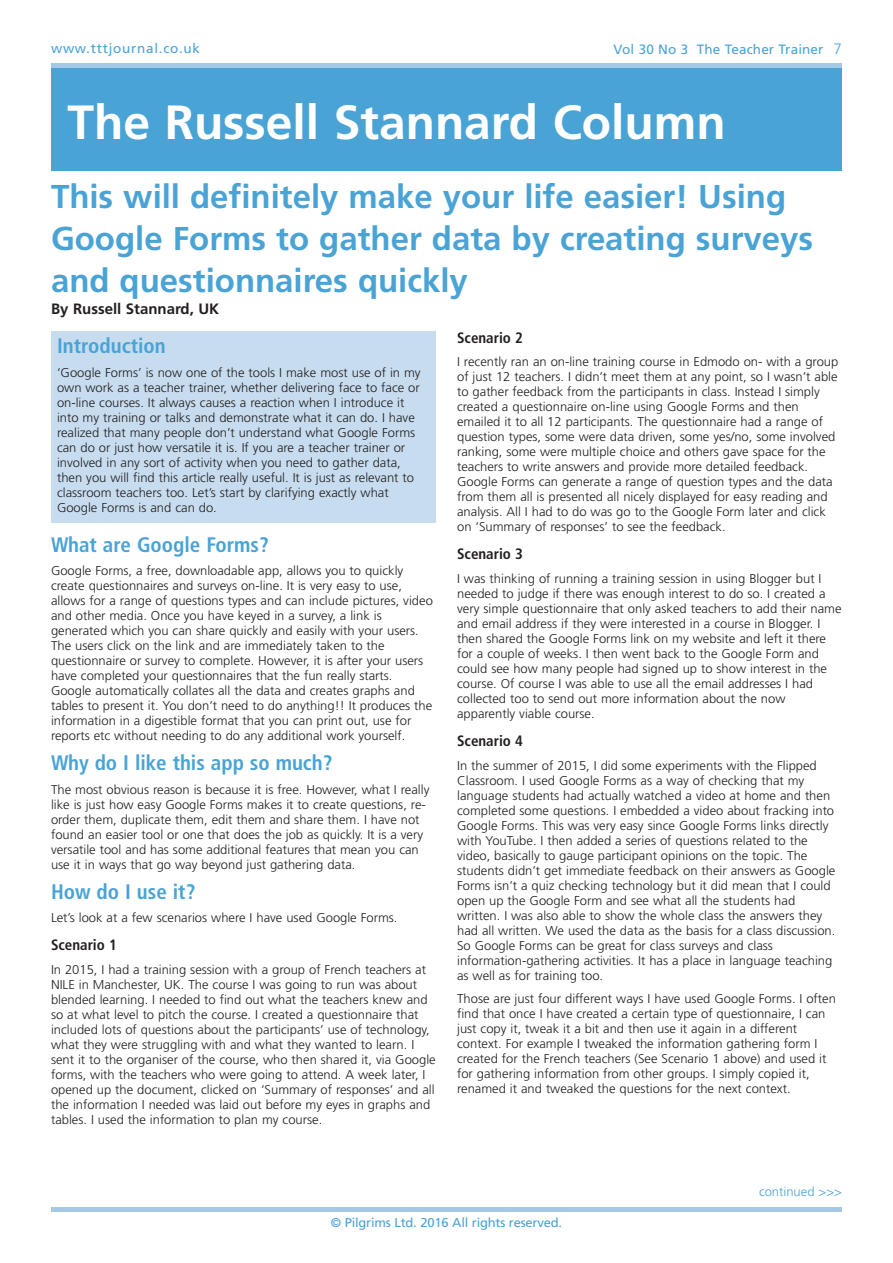
<style>
.page{position:relative;width:893px;height:1263px;background:#fff}
.page>*{position:absolute;margin:0;border:0;box-sizing:border-box;transform-origin:0 0}
.t1{font:700 48px "Frutiger";color:#fff}
.t2{font:700 33px/42px "Frutiger";color:#4aa3d5}
.t3{font:700 condensed 21px "Frutiger";color:#4aa3d5}
.t4{font:700 condensed 15px "Frutiger";color:#231f20}
.t5{font:700 15px "Frutiger";color:#231f20}
.t6{font:13.5px "Frutiger";letter-spacing:.01em;color:#4aa3d5}
.t7{font:13.5px "Frutiger";letter-spacing:.055em;color:#4aa3d5}
.t8{font:300 12.75px/15px "Frutiger";color:#231f20}
.t9{font:12.75px "Frutiger";letter-spacing:-.02em;color:#4aa3d5}
.t10{font:300 12.75px "Frutiger";color:#4aa3d5}
.s1{font-weight:300;font-size:15px}
</style>
<div class="page">
<hr style="left:51px;top:64px;width:791px;height:4px;background:#a4c9e7">
<hr style="left:51px;top:1208px;width:791px;height:4px;background:#a4c9e7">
<div style="left:51px;top:332px;width:385px;height:191px;background:#c7ddef"></div>
<div style="left:51px;top:68px;width:791px;height:102px;background:#4aa3d5"></div>
<p class="t7" style="left:51px;top:43px;width:151px">www.tttjournal.co.uk</p>
<p class="t6" style="left:614px;top:44px;width:230px">Vol 30 No 3 The Teacher Trainer <span class="s1">7</span></p>
<h1 class="t1" style="left:68px;top:103px;width:660px">The Russell Stannard Column</h1>
<h2 class="t2" style="left:51px;top:178px;width:764px">This will definitely make your life easier! Using<br>Google Forms to gather data by creating surveys and questionnaires quickly</h2>
<p class="t5" style="left:51px;top:303px;width:170px">By Russell Stannard, UK</p>
<p class="t4" style="left:457px;top:332px;width:67px">Scenario 2</p>
<p class="t8" style="left:457px;top:355px;width:383px">I recently ran an on-line training course in Edmodo on- with a group of just 12 teachers. I didn’t meet them at any point, so I wasn’t able to gather feedback from the participants in class. Instead I simply created a questionnaire on-line using Google Forms and then emailed it to all 12 participants. The questionnaire had a range of question types, some were data driven, some yes/no, some involved ranking, some were multiple choice and others gave space for the teachers to write answers and provide more detailed feedback.<br>Google Forms can generate a range of question types and the data from them all is presented all nicely displayed for easy reading and analysis. All I had to do was go to the Google Form later and click on ‘Summary of responses’ to see the feedback.</p>
<p class="t4" style="left:457px;top:548px;width:67px">Scenario 3</p>
<p class="t8" style="left:457px;top:572px;width:386px">I was thinking of running a training session in using Blogger but I needed to judge if there was enough interest to do so. I created a very simple questionnaire that only asked teachers to add their name and email address if they were interested in a course in Blogger. I then shared the Google Forms link on my website and left it there for a couple of weeks. I then went back to the Google Form and could see how many people had signed up to show interest in the course. Of course I was able to use all the email addresses I had collected too to send out more information about the now apparently viable course.</p>
<p class="t4" style="left:457px;top:735px;width:67px">Scenario 4</p>
<p class="t8" style="left:457px;top:758px;width:380px">In the summer of 2015, I did some experiments with the Flipped Classroom. I used Google Forms as a way of checking that my language students had actually watched a video at home and then completed some questions. I embedded a video about fracking into Google Forms. This was very easy since Google Forms links directly with YouTube. I then added a series of questions related to the video, basically to gauge participant opinions on the topic. The students didn’t get immediate feedback on their answers as Google Forms isn’t a quiz checking technology but it did mean that I could open up the Google Form and see what all the students had written. I was also able to show the whole class the answers they had all written. We used the data as the basis for a class discussion.<br>So Google Forms can be great for class surveys and class information-gathering activities. It has a place in language teaching as well as for training too.</p>
<p class="t8" style="left:457px;top:992px;width:380px">Those are just four different ways I have used Google Forms. I often find that once I have created a certain type of questionnaire, I can just copy it, tweak it a bit and then use it again in a different context. For example I tweaked the information gathering form I created for the French teachers (See Scenario 1 above) and used it for gathering information from other groups. I simply copied it, renamed it and tweaked the questions for the next context.</p>
<h3 class="t3" style="left:57px;top:338px;width:110px">Introduction</h3>
<p class="t8" style="left:57px;top:366px;width:365px">‘Google Forms’ is now one of the tools I make most use of in my own work as a teacher trainer, whether delivering face to face or on-line courses. It always causes a reaction when I introduce it into my training or talks and demonstrate what it can do. I have realized that many people don’t understand what Google Forms can do or just how versatile it is. If you are a teacher trainer or involved in any sort of activity when you need to gather data, then you will find this article really useful. It is just as relevant to classroom teachers too. Let’s start by clarifying exactly what Google Forms is and can do.</p>
<h3 class="t3" style="left:51px;top:536px;width:219px">What are Google Forms?</h3>
<p class="t8" style="left:51px;top:564px;width:383px">Google Forms, a free, downloadable app, allows you to quickly create questionnaires and surveys on-line. It is very easy to use, allows for a range of questions types and can include pictures, video and other media. Once you have keyed in a survey, a link is generated which you can share quickly and easily with your users.<br>The users click on the link and are immediately taken to the questionnaire or survey to complete. However, it is after your users have completed your questionnaires that the fun really starts.<br>Google automatically collates all the data and creates graphs and tables to present it. You don’t need to do anything!! It produces the information in a digestible format that you can print out, use for reports etc without needing to do any additional work yourself.</p>
<h3 class="t3" style="left:51px;top:754px;width:283px">Why do I like this app so much?</h3>
<p class="t8" style="left:51px;top:783px;width:380px">The most obvious reason is because it is free. However, what I really like is just how easy Google Forms makes it to create questions, re&shy;order them, duplicate them, edit them and share them. I have not found an easier tool or one that does the job as quickly. It is a very versatile tool and has some additional features that mean you can use it in ways that go way beyond just gathering data.</p>
<h3 class="t3" style="left:51px;top:883px;width:146px">How do I use it?</h3>
<p class="t8" style="left:51px;top:911px;width:348px">Let’s look at a few scenarios where I have used Google Forms.</p>
<p class="t4" style="left:51px;top:939px;width:67px">Scenario 1</p>
<p class="t8" style="left:51px;top:963px;width:386px">In 2015, I had a training session with a group of French teachers at NILE in Manchester, UK. The course I was going to run was about blended learning. I needed to find out what the teachers knew and so at what level to pitch the course. I created a questionnaire that included lots of questions about the participants’ use of technology, what they were struggling with and what they wanted to learn. I sent it to the organiser of the course, who then shared it, via Google forms, with the teachers who were going to attend. A week later, I opened up the document, clicked on ‘Summary of responses’ and all the information I needed was laid out before my eyes in graphs and tables. I used the information to plan my course.</p>
<p class="t9" style="left:331px;top:1217px;width:233px">© Pilgrims Ltd. 2016 All rights reserved.</p>
<p class="t10" style="left:759px;top:1186px;width:84px">continued &gt;&gt;&gt;</p>
</div>
